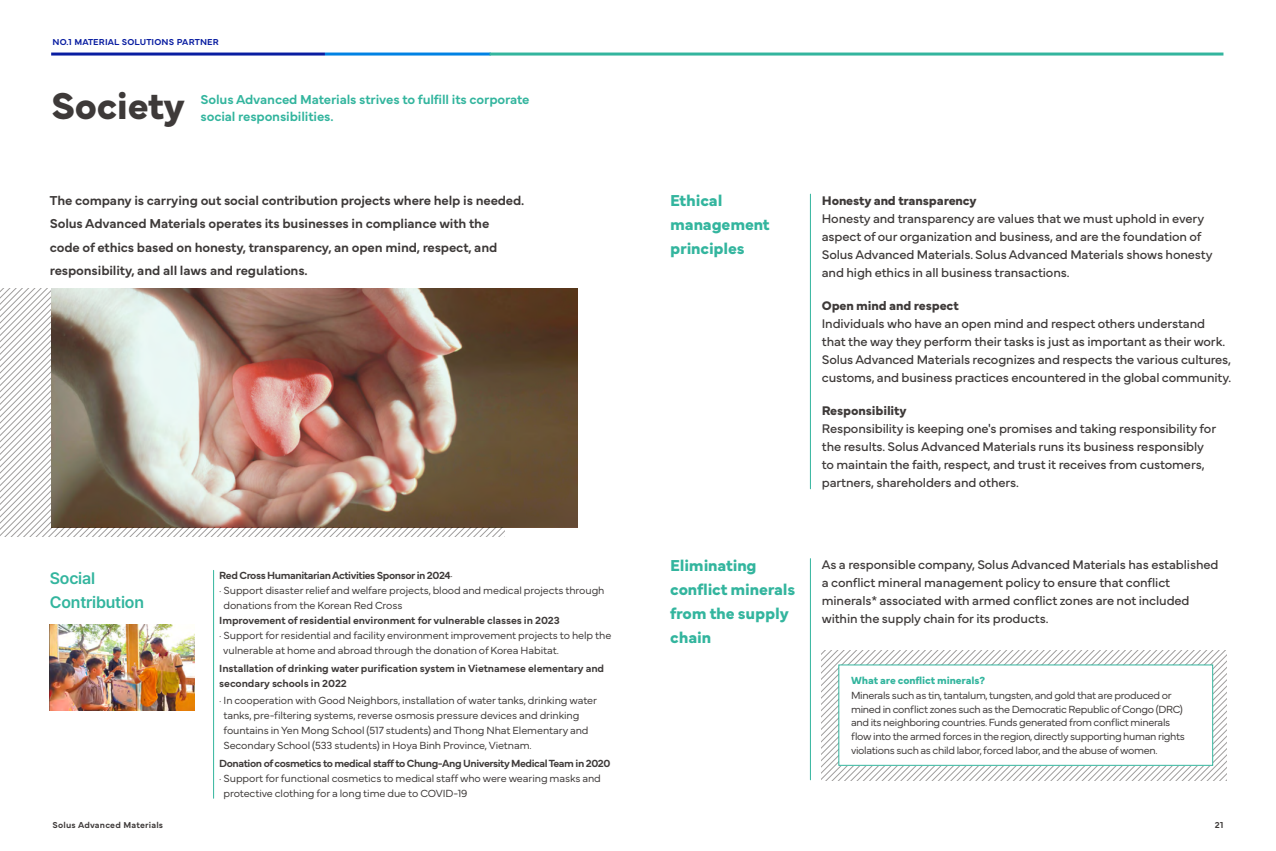
<style>
.page{position:relative;width:1276px;height:851px;background:#fff}
.page>*{position:absolute;margin:0;border:0;box-sizing:border-box;transform-origin:0 0}
.t1{font:700 39px "Mundial";letter-spacing:-.01em;color:#3e3a39}
.t2{font:700 16.5px/24px "Mundial";letter-spacing:-.01em;color:#33b59e}
.t3{font:600 16.5px/24px "Pretendard";letter-spacing:-.01em;color:#33b59e}
.t4{font:600 13.5px/23.2px "Mundial";letter-spacing:-.01em;color:#3e3a39}
.t5{font:600 13.5px/16.5px "Mundial";letter-spacing:-.01em;color:#33b59e}
.t6{font:13.05px/18px "Mundial";letter-spacing:-.01em;color:#3e3a39}
.t7{font:700 13.05px "Mundial";letter-spacing:-.01em;color:#3e3a39}
.t8{font:300 10.8px/15px "Mundial";letter-spacing:-.01em;color:#3e3a39}
.t9{font:300 10.8px/13.5px "Mundial";letter-spacing:-.03em;color:#3e3a39}
.t10{font:600 10.8px/15px "Mundial";letter-spacing:-.015em;color:#3e3a39}
.t11{font:600 10.8px "Mundial";letter-spacing:-.04em;color:#3e3a39}
.t12{font:700 10.8px "Mundial";letter-spacing:-.01em;color:#33b59e}
.t13{font:600 9px "Mundial";letter-spacing:.02em;color:#091da1}
.t14{font:600 9px "Mundial";letter-spacing:.02em;color:#3e3a39}
.s1{font-weight:300}
</style>
<div class="page">
<svg style="left:333px;top:527px;width:172px;height:9px"></svg>
<svg style="left:822px;top:650px;width:404px;height:130px"></svg>
<div style="left:839px;top:664px;width:373px;height:101px;background:#fff"></div>
<svg style="left:51px;top:52px;width:274px;height:4px"></svg>
<svg style="left:325px;top:52px;width:164px;height:4px"></svg>
<svg style="left:489px;top:52px;width:734px;height:4px;background:#65c6b5"></svg>
<img style="left:51px;top:288px;width:527px;height:239px">
<img style="left:50px;top:624px;width:145px;height:86px">
<hr style="left:213px;top:570px;width:1px;height:228px;background:#33b59e">
<hr style="left:810px;top:194px;width:1px;height:294px;background:#33b59e">
<hr style="left:810px;top:558px;width:1px;height:221px;background:#33b59e">
<p class="t13" style="left:52px;top:35px;width:168px">NO.1 MATERIAL SOLUTIONS PARTNER</p>
<h1 class="t1" style="left:51px;top:75px;width:135px">Society</h1>
<p class="t5" style="left:200px;top:90px;width:330px">Solus Advanced Materials strives to fulfill its corporate social responsibilities.</p>
<p class="t4" style="left:50px;top:187px;width:476px">The company is carrying out social contribution projects where help is needed.<br>Solus Advanced Materials operates its businesses in compliance with the<br>code of ethics based on honesty, transparency, an open mind, respect, and responsibility, and all laws and regulations.</p>
<p class="t3" style="left:50px;top:565px;width:96px">Social<br>Contribution</p>
<p class="t14" style="left:52px;top:817px;width:112px">Solus Advanced Materials</p>
<p class="t11" style="left:219px;top:566px;width:235px">Red Cross Humanitarian Activities Sponsor in 2024<span class="s1">·</span></p>
<p class="t8" style="left:219px;top:581px;width:387px">· Support disaster relief and welfare projects, blood and medical projects through</p>
<p class="t8" style="left:223px;top:596px;width:181px">donations from the Korean Red Cross</p>
<p class="t10" style="left:219px;top:611px;width:342px">Improvement of residential environment for vulnerable classes in 2023</p>
<p class="t8" style="left:223px;top:626px;width:389px;text-indent:-4px">· Support for residential and facility environment improvement projects to help the vulnerable at home and abroad through the donation of Korea Habitat.</p>
<p class="t10" style="left:219px;top:659px;width:386px">Installation of drinking water purification system in Vietnamese elementary and secondary schools in 2022</p>
<p class="t8" style="left:223px;top:691px;width:375px;text-indent:-4px">· In cooperation with Good Neighbors, installation of water tanks, drinking water tanks, pre-filtering systems, reverse osmosis pressure devices and drinking fountains in Yen Mong School (517 students) and Thong Nhat Elementary and Secondary School (533 students) in Hoya Binh Province, Vietnam.</p>
<p class="t11" style="left:219px;top:754px;width:393px">Donation of cosmetics to medical staff to Chung-Ang University Medical Team in 2020</p>
<p class="t8" style="left:223px;top:769px;width:379px;text-indent:-4px">· Support for functional cosmetics to medical staff who were wearing masks and protective clothing for a long time due to COVID-19</p>
<p class="t2" style="left:670px;top:187px;width:101px">Ethical management principles</p>
<p class="t7" style="left:822px;top:190px;width:156px">Honesty and transparency</p>
<p class="t6" style="left:822px;top:208px;width:392px">Honesty and transparency are values that we must uphold in every aspect of our organization and business, and are the foundation of Solus Advanced Materials. Solus Advanced Materials shows honesty and high ethics in all business transactions.</p>
<p class="t7" style="left:822px;top:295px;width:138px">Open mind and respect</p>
<p class="t6" style="left:822px;top:313px;width:411px">Individuals who have an open mind and respect others understand that the way they perform their tasks is just as important as their work.<br>Solus Advanced Materials recognizes and respects the various cultures, customs, and business practices encountered in the global community.</p>
<p class="t7" style="left:822px;top:400px;width:86px">Responsibility</p>
<p class="t6" style="left:822px;top:418px;width:396px">Responsibility is keeping one's promises and taking responsibility for the results. Solus Advanced Materials runs its business responsibly to maintain the faith, respect, and trust it receives from customers, partners, shareholders and others.</p>
<p class="t2" style="left:670px;top:551px;width:127px">Eliminating conflict minerals from the supply chain</p>
<p class="t6" style="left:822px;top:554px;width:398px">As a responsible company, Solus Advanced Materials has established a conflict mineral management policy to ensure that conflict minerals* associated with armed conflict zones are not included within the supply chain for its products.</p>
<p class="t12" style="left:851px;top:672px;width:135px">What are conflict minerals?</p>
<p class="t9" style="left:851px;top:688px;width:335px">Minerals such as tin, tantalum, tungsten, and gold that are produced or mined in conflict zones such as the Democratic Republic of Congo (DRC) and its neighboring countries. Funds generated from conflict minerals flow into the armed forces in the region, directly supporting human rights violations such as child labor, forced labor, and the abuse of women.</p>
<p class="t14" style="left:1215px;top:817px;width:10px">21</p>
</div>
